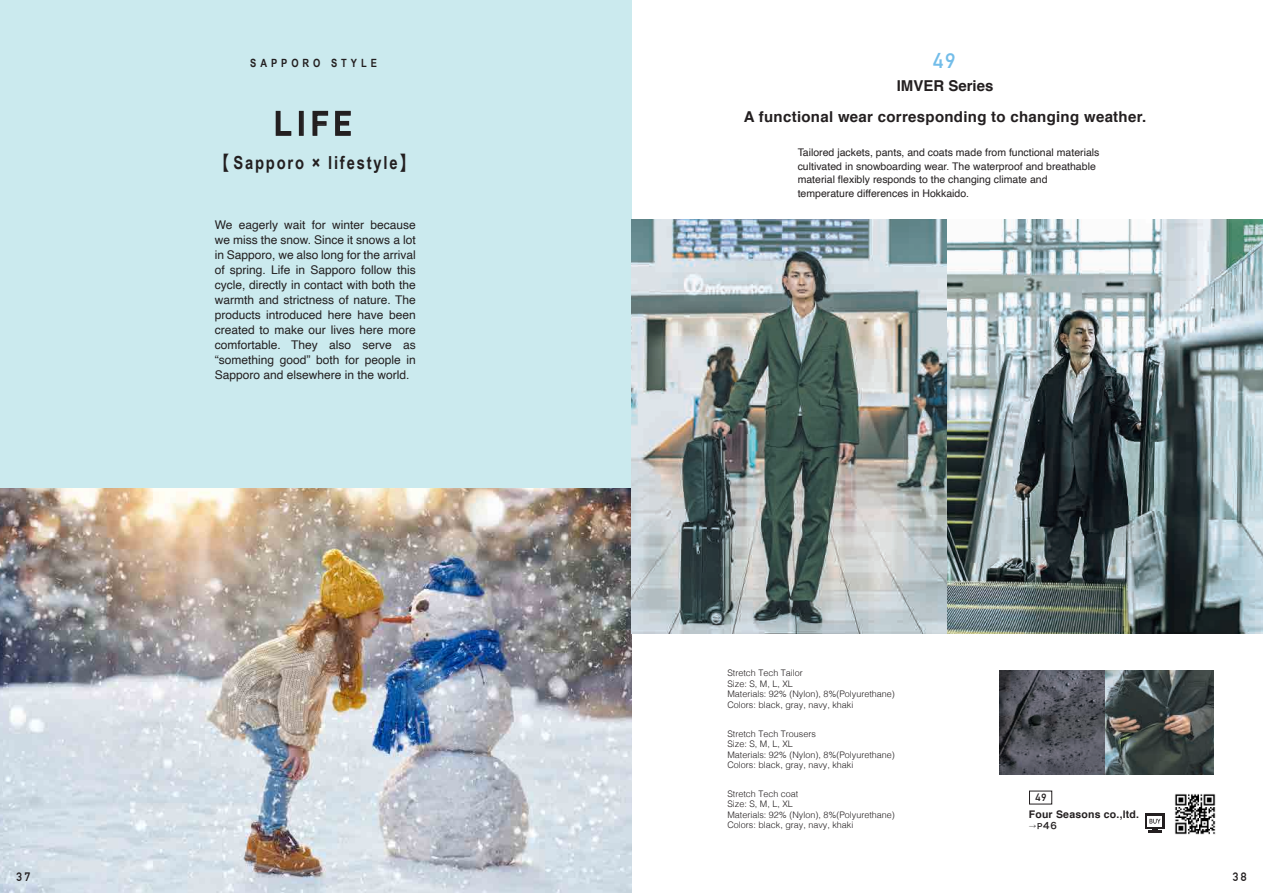
<style>
.page{position:relative;width:1263px;height:893px;background:#fff}
.page>*{position:absolute;margin:0;border:0;box-sizing:border-box;transform-origin:0 0}
.t1{font:700 33px "DIN Alternate";color:#231f20}
.t2{font:700 21px "DIN Alternate";color:#73bde9}
.t3{font:700 18px "Arial Narrow";letter-spacing:.1em;color:#231f20}
.t4{font:700 15px/31.7px "Helvetica";letter-spacing:.02em;color:#231f20;text-align:center}
.t5{font:12px/15px "Helvetica";color:#231f20;text-align:justify}
.t6{font:700 12px "DIN Alternate";color:#231f20}
.t7{font:700 11.4px "Arial Narrow";letter-spacing:.35em;color:#231f20}
.t8{font:10.5px/13.5px "Helvetica";color:#231f20}
.t9{font:700 10.5px "Helvetica";letter-spacing:.02em;color:#231f20}
.t10{font:700 10.5px "DIN Alternate";color:#231f20}
.t11{font:300 9px/10.5px "Helvetica";color:#231f20}
.t12{font:7.5px "Hira Kaku Pro W6";color:#231f20}
.s1{font-family:"Hira Kaku Pro W3";font-weight:400;font-size:19.05px}
.s2{font-size:9px}
</style>
<div class="page">
<img style="left:0;top:488px;width:631px;height:405px">
<div style="left:0;top:0;width:631px;height:488px;background:#cbeaee"></div>
<img style="left:631px;top:219px;width:632px;height:414px">
<div style="left:1029px;top:791px;width:23px;height:13px;border:1px solid #231f20"></div>
<div style="left:1145px;top:813px;width:20px;height:16px;background:#231f20"></div>
<svg style="left:1148px;top:816px;width:14px;height:10px"></svg>
<svg style="left:1148px;top:819px;width:13px;height:14px"></svg>
<img style="left:1175px;top:794px;width:41px;height:41px">
<img style="left:999px;top:670px;width:214px;height:104px">
<svg style="left:275px;top:110px;width:17px;height:26px"></svg>
<div style="left:299px;top:111px;width:5px;height:25px;border:2px solid #231f20"></div>
<svg style="left:312px;top:110px;width:39px;height:26px"></svg>
<p class="t7" style="left:250px;top:54px;width:128px">SAPPORO STYLE</p>
<h1 class="t1" style="left:274px;top:98px;width:79px">LIFE</h1>
<h3 class="t3" style="left:211px;top:149px;width:209px"><span class="s1">【</span> Sapporo × lifestyle<span class="s1">】</span></h3>
<p class="t5" style="left:215px;top:218px;width:203px">We eagerly wait for winter because we miss the snow. Since it snows a lot in Sapporo, we also long for the arrival of spring. Life in Sapporo follow this cycle, directly in contact with both the warmth and strictness of nature. The products introduced here have been created to make our lives here more comfortable. They also serve as “something good” both for people in Sapporo and elsewhere in the world.</p>
<h2 class="t2" style="left:933px;top:45px;width:24px">49</h2>
<p class="t4" style="left:744px;top:70px;width:404px">IMVER Series<br>A functional wear corresponding to changing weather.</p>
<p class="t8" style="left:798px;top:146px;width:303px">Tailored jackets, pants, and coats made from functional materials cultivated in snowboarding wear. The waterproof and breathable material flexibly responds to the changing climate and temperature differences in Hokkaido.</p>
<p class="t11" style="left:727px;top:667px;width:169px">Stretch Tech Tailor<br>Size: S, M, L, XL<br>Materials: 92% (Nylon), 8%(Polyurethane)<br>Colors: black, gray, navy, khaki</p>
<p class="t11" style="left:727px;top:727px;width:169px">Stretch Tech Trousers<br>Size: S, M, L, XL<br>Materials: 92% (Nylon), 8%(Polyurethane)<br>Colors: black, gray, navy, khaki</p>
<p class="t11" style="left:727px;top:788px;width:169px">Stretch Tech coat<br>Size: S, M, L, XL<br>Materials: 92% (Nylon), 8%(Polyurethane)<br>Colors: black, gray, navy, khaki</p>
<p class="t10" style="left:1035px;top:789px;width:13px">49</p>
<p class="t9" style="left:1029px;top:806px;width:112px">Four Seasons co.,ltd.</p>
<p class="t12" style="left:1029px;top:819px;width:30px">→P<span class="s2">46</span></p>
<p class="t6" style="left:16px;top:867px;width:15px">37</p>
<p class="t6" style="left:1233px;top:867px;width:15px">38</p>
</div>
